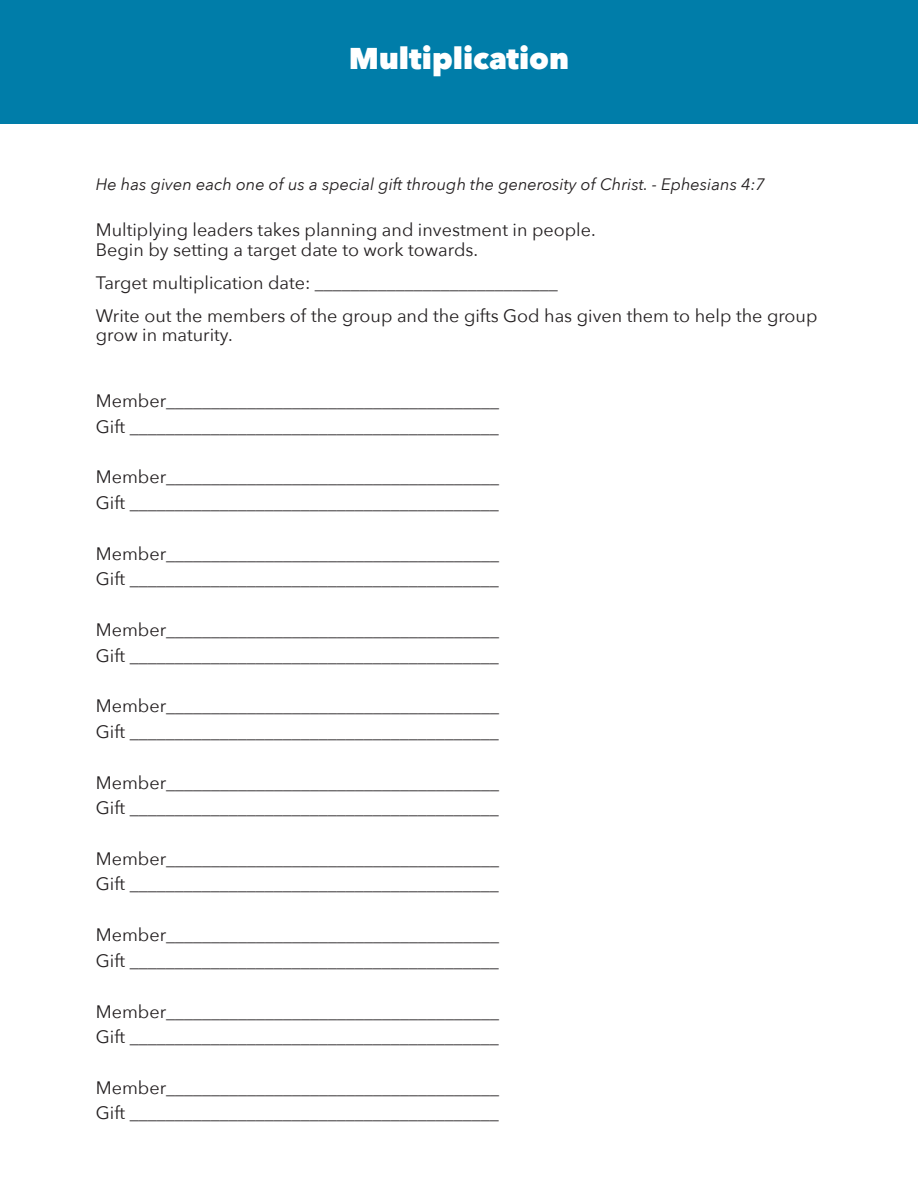
<style>
.page{position:relative;width:918px;height:1188px;background:#fff}
.page>*{position:absolute;margin:0;border:0;box-sizing:border-box;transform-origin:0 0}
.t1{font:800 30px "Avenir Next";color:#fff}
.t2{font:18px/19.5px "Avenir Next";color:#231f20}
.t3{font:italic 16.5px "Avenir Next";color:#231f20}
</style>
<div class="page">
<div style="left:0;top:0;width:918px;height:123px;background:#007da9"></div>
<p class="t1" style="left:349px;top:40px;width:222px">Multiplication</p>
<p class="t3" style="left:96px;top:170px;width:671px">He has given each one of us a special gift through the generosity of Christ. - Ephesians 4:7</p>
<p class="t2" style="left:96px;top:219px;width:501px">Multiplying leaders takes planning and investment in people.<br>Begin by setting a target date to work towards.</p>
<p class="t2" style="left:96px;top:272px;width:464px">Target multiplication date: ___________________________</p>
<p class="t2" style="left:96px;top:305px;width:723px">Write out the members of the group and the gifts God has given them to help the group grow in maturity.</p>
<p class="t2" style="left:96px;top:390px;width:405px">Member_____________________________________</p>
<p class="t2" style="left:96px;top:416px;width:404px">Gift _________________________________________</p>
<p class="t2" style="left:96px;top:467px;width:405px">Member_____________________________________</p>
<p class="t2" style="left:96px;top:492px;width:404px">Gift _________________________________________</p>
<p class="t2" style="left:96px;top:543px;width:405px">Member_____________________________________</p>
<p class="t2" style="left:96px;top:568px;width:404px">Gift _________________________________________</p>
<p class="t2" style="left:96px;top:619px;width:405px">Member_____________________________________</p>
<p class="t2" style="left:96px;top:645px;width:404px">Gift _________________________________________</p>
<p class="t2" style="left:96px;top:696px;width:405px">Member_____________________________________</p>
<p class="t2" style="left:96px;top:721px;width:404px">Gift _________________________________________</p>
<p class="t2" style="left:96px;top:772px;width:405px">Member_____________________________________</p>
<p class="t2" style="left:96px;top:797px;width:404px">Gift _________________________________________</p>
<p class="t2" style="left:96px;top:848px;width:405px">Member_____________________________________</p>
<p class="t2" style="left:96px;top:874px;width:404px">Gift _________________________________________</p>
<p class="t2" style="left:96px;top:925px;width:405px">Member_____________________________________</p>
<p class="t2" style="left:96px;top:950px;width:404px">Gift _________________________________________</p>
<p class="t2" style="left:96px;top:1001px;width:405px">Member_____________________________________</p>
<p class="t2" style="left:96px;top:1026px;width:404px">Gift _________________________________________</p>
<p class="t2" style="left:96px;top:1077px;width:405px">Member_____________________________________</p>
<p class="t2" style="left:96px;top:1103px;width:404px">Gift _________________________________________</p>
</div>
